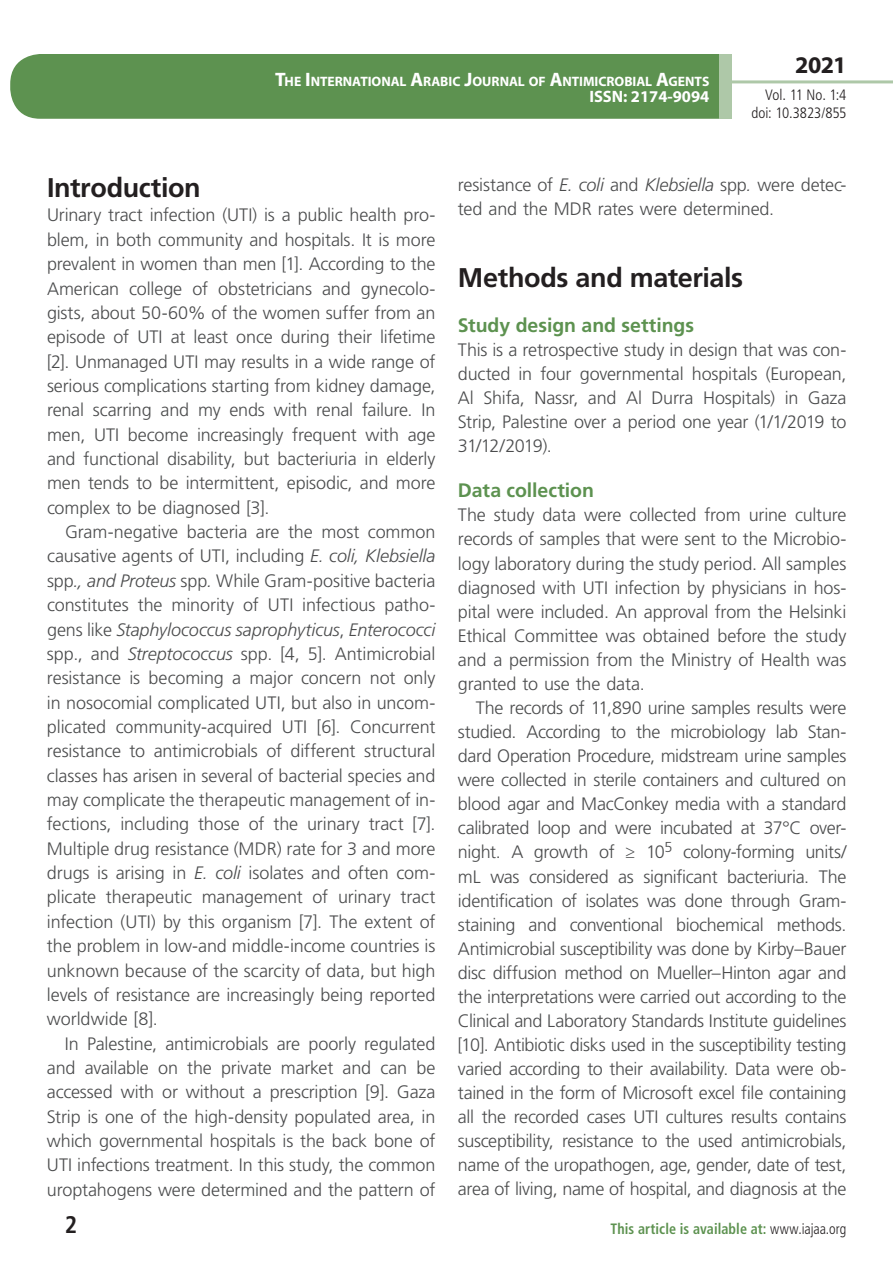
<style>
.page{position:relative;width:893px;height:1263px;background:#fff}
.page>*{position:absolute;margin:0;border:0;box-sizing:border-box;transform-origin:0 0}
.t1{font:700 27px "Frutiger LT Std";letter-spacing:-.015em;color:#231f20}
.t2{font:700 24px "Myriad Pro";color:#231f20}
.t3{font:700 condensed 24px "Frutiger LT Std";color:#231f20}
.t4{font:700 19.5px "Frutiger LT Std";letter-spacing:-.005em;color:#5d9250}
.t5{font:300 18px/24.3px "Frutiger LT Std";letter-spacing:-.01em;color:#4b4c4d;text-align:justify}
.t6{font:700 16.5px "Myriad Pro";color:#fff}
.t7{font:700 condensed 15px "Frutiger LT Std";letter-spacing:.005em;color:#5d9250;scale:.94 1}
.t8{font:300 condensed 15px/18px "Frutiger LT Std";letter-spacing:-.005em;color:#231f20;text-align:right}
.t9{font:700 13.65px "Myriad Pro";color:#fff}
.s1{font-size:19.5px}
.s2{font-style:italic}
.s3{font-weight:300;color:#231f20}
</style>
<div class="page">
<div style="left:10px;top:54px;width:775px;height:65px;background:#5d9250;border-radius:30px"></div>
<div style="left:732px;top:0;width:161px;height:157px;background:#fff"></div>
<hr style="left:730px;top:80px;width:163px;height:3px;background:#aec8a8">
<div style="left:719px;top:54px;width:13px;height:65px;background:#aec8a8"></div>
<p class="t9" style="left:275px;top:72px;width:436px"><span class="s1">T</span>HE <span class="s1">I</span>NTERNATIONAL <span class="s1">A</span>RABIC <span class="s1">J</span>OURNAL OF <span class="s1">A</span>NTIMICROBIAL <span class="s1">A</span>GENTS</p>
<p class="t6" style="left:589px;top:86px;width:122px">ISSN: 2174-9094</p>
<h2 class="t2" style="left:795px;top:49px;width:53px">2021</h2>
<p class="t8" style="left:751px;top:86px;width:96px">Vol. 11 No. 1:4 doi: 10.3823/855</p>
<h1 class="t1" style="left:47px;top:172px;width:155px">Introduction</h1>
<p class="t5" style="left:47px;top:203px;width:390px">Urinary tract infection (UTI) is a public health pro&shy;blem, in both community and hospitals. It is more prevalent in women than men [1]. According to the American college of obstetricians and gynecolo&shy;gists, about 50-60% of the women suffer from an episode of UTI at least once during their lifetime [2]. Unmanaged UTI may results in a wide range of serious complications starting from kidney damage, renal scarring and my ends with renal failure. In men, UTI become increasingly frequent with age and functional disability, but bacteriuria in elderly men tends to be intermittent, episodic, and more complex to be diagnosed [3].</p>
<p class="t5" style="left:47px;top:520px;width:390px;text-indent:18px">Gram-negative bacteria are the most common causative agents of UTI, including <span class="s2">E. coli, Klebsiella </span>spp<span class="s2">., and Proteus</span> spp<span class="s2">.</span> While Gram-positive bacteria constitutes the minority of UTI infectious patho&shy;gens like <span class="s2">Staphylococcus saprophyticus</span>, <span class="s2">Enterococci </span>spp., and <span class="s2">Streptococcus</span> spp. [4, 5]. Antimicrobial resistance is becoming a major concern not only in nosocomial complicated UTI, but also in uncom&shy;plicated community-acquired UTI [6]. Concurrent resistance to antimicrobials of different structural classes has arisen in several of bacterial species and may complicate the therapeutic management of in&shy;fections, including those of the urinary tract [7].<br>Multiple drug resistance (MDR) rate for 3 and more drugs is arising in <span class="s2">E. coli</span> isolates and often com&shy;plicate therapeutic management of urinary tract infection (UTI) by this organism [7]. The extent of the problem in low-and middle-income countries is unknown because of the scarcity of data, but high levels of resistance are increasingly being reported worldwide [8].</p>
<p class="t5" style="left:47px;top:1031px;width:390px;text-indent:18px">In Palestine, antimicrobials are poorly regulated and available on the private market and can be accessed with or without a prescription [9]. Gaza Strip is one of the high-density populated area, in which governmental hospitals is the back bone of UTI infections treatment. In this study, the common uroptahogens were determined and the pattern of</p>
<p class="t5" style="left:458px;top:173px;width:390px">resistance of <span class="s2">E. coli</span> and <span class="s2">Klebsiella</span> spp<span class="s2">.</span> were detec&shy;ted and the MDR rates were determined.</p>
<h1 class="t1" style="left:458px;top:261px;width:287px">Methods and materials</h1>
<p class="t4" style="left:458px;top:314px;width:238px">Study design and settings</p>
<p class="t5" style="left:458px;top:338px;width:390px">This is a retrospective study in design that was con&shy;ducted in four governmental hospitals (European, Al Shifa, Nassr, and Al Durra Hospitals) in Gaza Strip, Palestine over a period one year (1/1/2019 to 31/12/2019).</p>
<p class="t4" style="left:458px;top:479px;width:138px">Data collection</p>
<p class="t5" style="left:458px;top:503px;width:390px">The study data were collected from urine culture records of samples that were sent to the Microbio&shy;logy laboratory during the study period. All samples diagnosed with UTI infection by physicians in hos&shy;pital were included. An approval from the Helsinki Ethical Committee was obtained before the study and a permission from the Ministry of Health was granted to use the data.</p>
<p class="t5" style="left:458px;top:696px;width:390px;text-indent:18px">The records of 11,890 urine samples results were studied. According to the microbiology lab Stan&shy;dard Operation Procedure, midstream urine samples were collected in sterile containers and cultured on blood agar and MacConkey media with a standard calibrated loop and were incubated at 37°C over&shy;night. A growth of ≥ 10<sup>5</sup> colony-forming units/ mL was considered as significant bacteriuria. The identification of isolates was done through Gram&shy;staining and conventional biochemical methods.<br>Antimicrobial susceptibility was done by Kirby–Bauer disc diffusion method on Mueller–Hinton agar and the interpretations were carried out according to the Clinical and Laboratory Standards Institute guidelines [10]. Antibiotic disks used in the susceptibility testing varied according to their availability. Data were ob&shy;tained in the form of Microsoft excel file containing all the recorded cases UTI cultures results contains susceptibility, resistance to the used antimicrobials, name of the uropathogen, age, gender, date of test, area of living, name of hospital, and diagnosis at the</p>
<h2 class="t3" style="left:65px;top:1210px;width:14px">2</h2>
<p class="t7" style="left:610px;top:1219px;width:252px">This article is available at: <span class="s3">www.iajaa.org</span></p>
</div>
